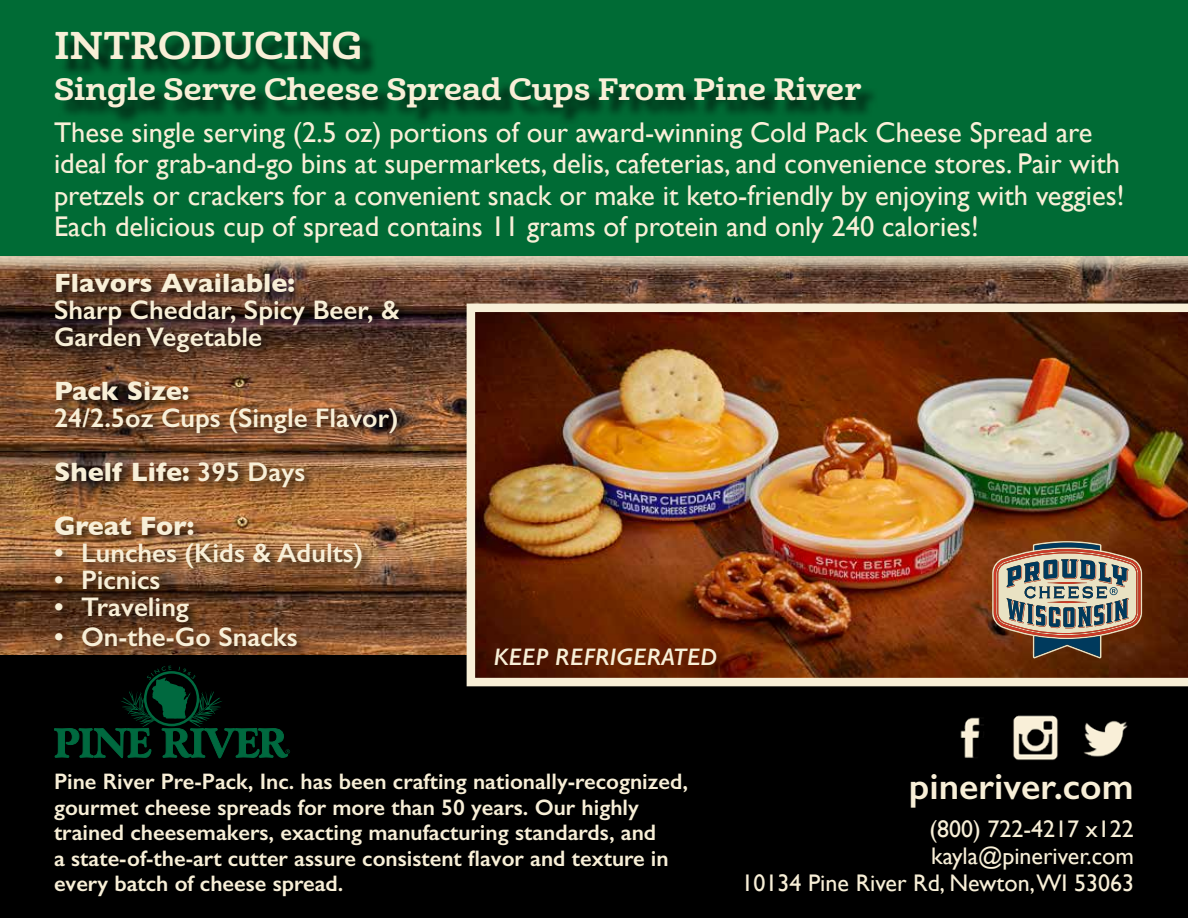
<style>
.page{position:relative;width:1188px;height:918px;background:#fff}
.page>*{position:absolute;margin:0;border:0;box-sizing:border-box;transform-origin:0 0}
.t1{font:600 37.5px "Gill Sans";color:#f8efd7}
.t2{font:700 expanded 37.5px "Cabrito";letter-spacing:-.005em;color:#f8efd7}
.t3{font:700 expanded 30px "Cabrito";color:#f8efd7}
.t4{font:28.5px/31.5px "Gill Sans";color:#f8efd7}
.t5{font:600 27px/54px "Gill Sans";color:#f8efd7}
.t6{font:700 27px "Gill Sans";color:#f8efd7}
.t7{font:24px/27px "Gill Sans";color:#f8efd7;text-align:right}
.t8{font:italic 600 24px "Gill Sans";color:#f8efd7}
.t9{font:600 22.5px/25.5px "Gill Sans";color:#f8efd7}
.s1{font-weight:700}
</style>
<div class="page">
<img style="left:0;top:275px;width:1188px;height:381px">
<div style="left:0;top:2px;width:1188px;height:273px;background:#f8efd7;opacity:.75"></div>
<div style="left:0;top:0;width:1188px;height:256px;background:#006b35"></div>
<div style="left:58px;top:34px;width:821px;height:92px;background:#000;opacity:.75"></div>
<div style="left:0;top:656px;width:1188px;height:262px;background:#000"></div>
<svg style="left:54px;top:666px;width:236px;height:92px"></svg>
<img style="left:1013px;top:715px;width:45px;height:46px">
<img style="left:960px;top:717px;width:24px;height:41px">
<img style="left:1084px;top:720px;width:44px;height:37px">
<img style="left:467px;top:304px;width:721px;height:382px">
<div style="left:52px;top:271px;width:359px;height:387px;background:#000;opacity:.75"></div>
<svg style="left:992px;top:541px;width:150px;height:117px;background:#8b7768"></svg>
<h1 class="t2" style="left:54px;top:22px;width:310px">INTRODUCING</h1>
<p class="t3" style="left:54px;top:70px;width:809px">Single Serve Cheese Spread Cups From Pine River</p>
<p class="t4" style="left:54px;top:116px;width:1072px">These single serving (2.5 oz) portions of our award-winning Cold Pack Cheese Spread are ideal for grab-and-go bins at supermarkets, delis, cafeterias, and convenience stores. Pair with pretzels or crackers for a convenient snack or make it keto-friendly by enjoying with veggies!<br>Each delicious cup of spread contains 11 grams of protein and only 240 calories!</p>
<p class="t6" style="left:54px;top:261px;width:243px">Flavors Available:</p>
<p class="t5" style="left:54px;top:296px;width:347px;line-height:27px">Sharp Cheddar, Spicy Beer, &amp;<br>Garden Vegetable</p>
<p class="t6" style="left:54px;top:369px;width:137px">Pack Size:</p>
<p class="t5" style="left:54px;top:391px;width:346px">24/2.5oz Cups (Single Flavor)<br><span class="s1">Shelf Life:</span> 395 Days<br><span class="s1">Great For:</span></p>
<p class="t5" style="left:54px;top:526px;width:311px">• Lunches (Kids &amp; Adults)</p>
<p class="t5" style="left:54px;top:553px;width:108px">• Picnics</p>
<p class="t5" style="left:54px;top:580px;width:137px">• Traveling</p>
<p class="t5" style="left:54px;top:610px;width:245px">• On-the-Go Snacks</p>
<p class="t8" style="left:494px;top:642px;width:225px">KEEP REFRIGERATED</p>
<p class="t9" style="left:54px;top:769px;width:636px">Pine River Pre-Pack, Inc. has been crafting nationally-recognized, gourmet cheese spreads for more than 50 years. Our highly trained cheesemakers, exacting manufacturing standards, and<br>a state-of-the-art cutter assure consistent flavor and texture in every batch of cheese spread.</p>
<h1 class="t1" style="left:909px;top:764px;width:226px">pineriver.com</h1>
<p class="t7" style="left:741px;top:815px;width:394px">(800) 722-4217 x122 kayla@pineriver.com<br>10134 Pine River Rd, Newton,WI 53063</p>
</div>
